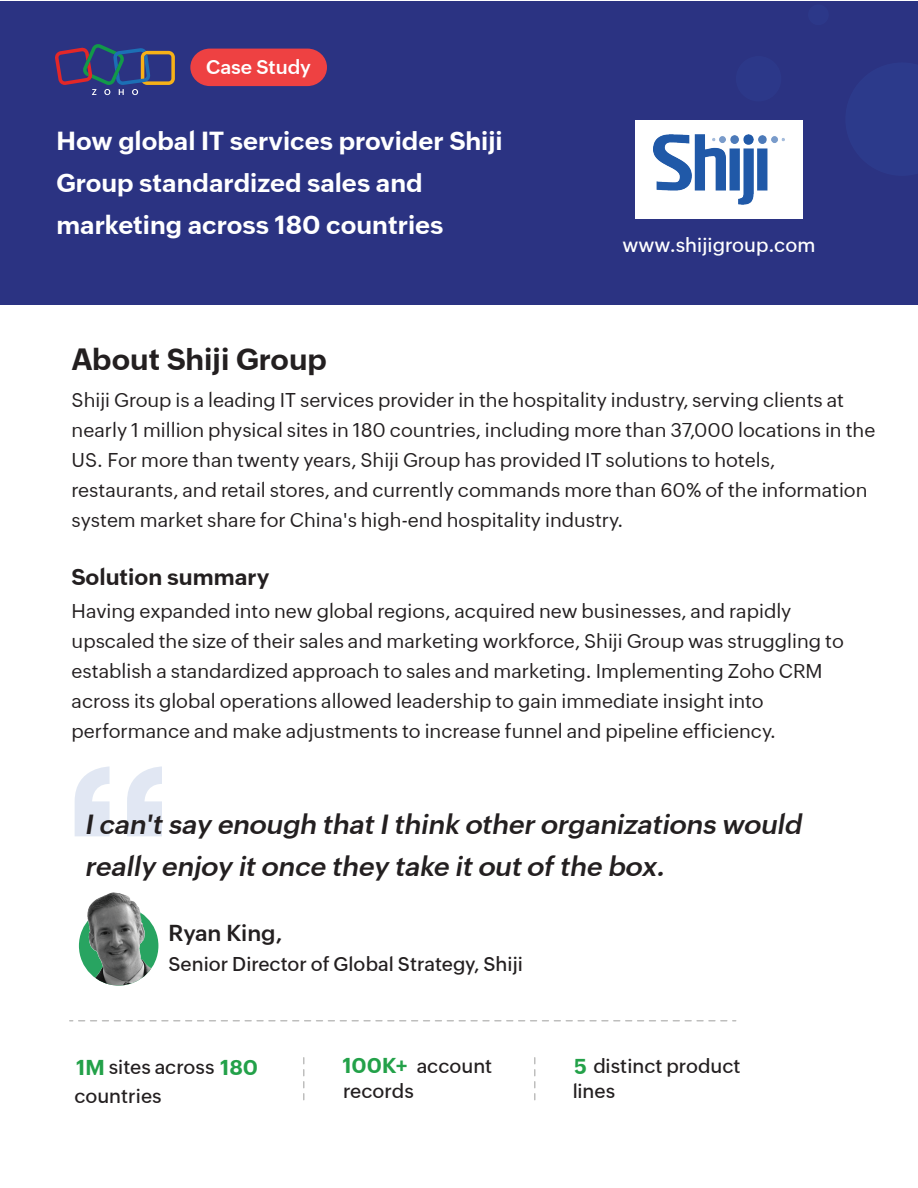
<style>
.page{position:relative;width:918px;height:1188px;background:#fff}
.page>*{position:absolute;margin:0;border:0;box-sizing:border-box;transform-origin:0 0}
.t1{font:700 30px "Zoho Puvi";color:#231f20}
.t2{font:italic 600 27px/42px "Zoho Puvi";color:#231f20}
.t3{font:700 25.5px/42px "Zoho Puvi";color:#fff}
.t4{font:700 22.5px "Zoho Puvi";color:#231f20}
.t5{font:600 22.5px "Zoho Puvi";color:#231f20}
.t6{font:19.5px/30px "Zoho Puvi";color:#231f20}
.t7{font:500 19.5px/28.5px "Zoho Puvi";color:#231f20}
.t8{font:500 19.5px "Zoho Puvi";color:#fff}
.t9{font:600 19.5px "Zoho Puvi";color:#fff}
.s1{font-weight:700;font-size:21px;color:#23a149}
</style>
<div class="page">
<svg style="left:75px;top:766px;width:87px;height:70px"></svg>
<div style="left:0;top:1px;width:918px;height:303px;background:#2b3382"></div>
<svg style="left:303px;top:1058px;width:1px;height:43px"></svg>
<svg style="left:534px;top:1058px;width:2px;height:43px"></svg>
<svg style="left:79px;top:1020px;width:657px;height:2px"></svg>
<svg style="left:190px;top:49px;width:137px;height:37px;background:#e14045"></svg>
<svg style="left:55px;top:44px;width:120px;height:51px"></svg>
<div style="left:736px;top:56px;width:45px;height:45px;background:#2c3889;border-radius:50%"></div>
<div style="left:808px;top:4px;width:21px;height:21px;background:#2c3889;border-radius:50%"></div>
<div style="left:635px;top:120px;width:168px;height:99px;background:#fff"></div>
<img style="left:653px;top:135px;width:132px;height:69px">
<img style="left:86px;top:927px;width:72px;height:59px">
<img style="left:78px;top:892px;width:76px;height:76px">
<p class="t9" style="left:206px;top:52px;width:106px">Case Study</p>
<h3 class="t3" style="left:57px;top:117px;width:448px">How global IT services provider Shiji<br>Group standardized sales and marketing across 180 countries</h3>
<p class="t8" style="left:622px;top:230px;width:194px">www.shijigroup.com</p>
<h1 class="t1" style="left:72px;top:336px;width:257px">About Shiji Group</h1>
<p class="t6" style="left:72px;top:383px;width:805px">Shiji Group is a leading IT services provider in the hospitality industry, serving clients at nearly 1 million physical sites in 180 countries, including more than 37,000 locations in the US. For more than twenty years, Shiji Group has provided IT solutions to hotels, restaurants, and retail stores, and currently commands more than 60% of the information system market share for China's high-end hospitality industry.</p>
<p class="t4" style="left:72px;top:559px;width:200px">Solution summary</p>
<p class="t6" style="left:72px;top:594px;width:774px">Having expanded into new global regions, acquired new businesses, and rapidly upscaled the size of their sales and marketing workforce, Shiji Group was struggling to establish a standardized approach to sales and marketing. Implementing Zoho CRM across its global operations allowed leadership to gain immediate insight into performance and make adjustments to increase funnel and pipeline efficiency.</p>
<h2 class="t2" style="left:85px;top:801px;width:718px">I can't say enough that I think other organizations would really enjoy it once they take it out of the box.</h2>
<p class="t5" style="left:169px;top:916px;width:115px">Ryan King,</p>
<p class="t7" style="left:169px;top:948px;width:356px">Senior Director of Global Strategy, Shiji</p>
<p class="t7" style="left:342px;top:1050px;width:151px"><span class="s1">100K+</span> account</p>
<p class="t7" style="left:74px;top:1051px;width:185px"><span class="s1">1M</span> sites across <span class="s1">180 </span>countries</p>
<p class="t7" style="left:574px;top:1050px;width:168px"><span class="s1">5</span> distinct product</p>
<p class="t7" style="left:343px;top:1075px;width:72px">records</p>
<p class="t7" style="left:573px;top:1075px;width:44px">lines</p>
</div>
